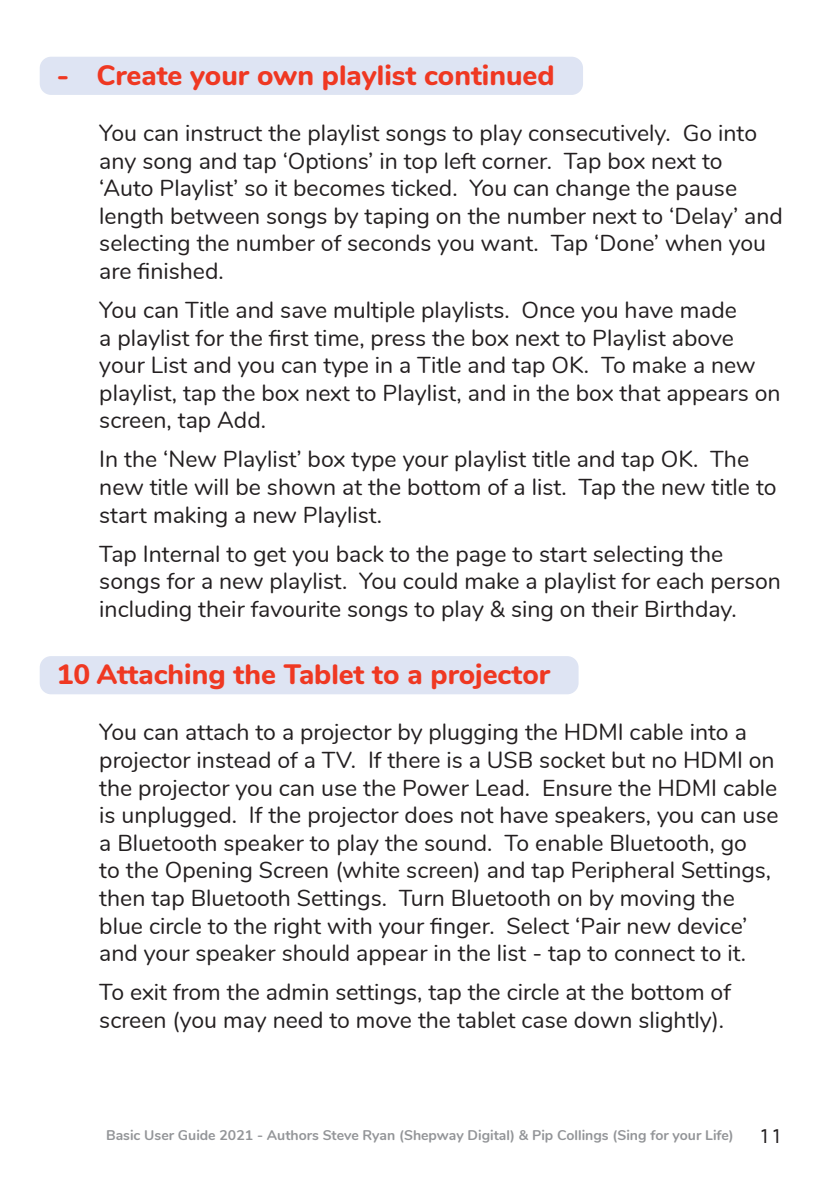
<style>
.page{position:relative;width:840px;height:1191px;background:#fff}
.page>*{position:absolute;margin:0;border:0;box-sizing:border-box;transform-origin:0 0}
.Heading_1{font:800 28px "Nunito";color:#ef3822}
.Text_1{font:23px/27.6px "Nunito";color:#231f20}
.t1{font:18px "Geneva";color:#231f20}
.t2{font:700 14px "Nunito";color:#939598}
</style>
<div class="page">
<div style="left:40px;top:57px;width:542px;height:38px;background:#dee4f3;border-radius:11px"></div>
<div style="left:40px;top:656px;width:538px;height:38px;background:#dee4f3;border-radius:11px"></div>
<p class="Heading_1" style="left:57px;top:55px;width:499px">- Create your own playlist continued</p>
<p class="Text_1" style="left:99px;top:118px;width:684px">You can instruct the playlist songs to play consecutively. Go into any song and tap ‘Options’ in top left corner. Tap box next to<br>‘Auto Playlist’ so it becomes ticked. You can change the pause length between songs by taping on the number next to ‘Delay’ and selecting the number of seconds you want. Tap ‘Done’ when you are finished.</p>
<p class="Text_1" style="left:99px;top:295px;width:682px">You can Title and save multiple playlists. Once you have made<br>a playlist for the first time, press the box next to Playlist above your List and you can type in a Title and tap OK. To make a new playlist, tap the box next to Playlist, and in the box that appears on screen, tap Add.</p>
<p class="Text_1" style="left:99px;top:444px;width:678px">In the ‘New Playlist’ box type your playlist title and tap OK. The new title will be shown at the bottom of a list. Tap the new title to start making a new Playlist.</p>
<p class="Text_1" style="left:99px;top:538px;width:682px">Tap Internal to get you back to the page to start selecting the songs for a new playlist. You could make a playlist for each person including their favourite songs to play &amp; sing on their Birthday.</p>
<p class="Heading_1" style="left:57px;top:654px;width:494px">10 Attaching the Tablet to a projector</p>
<p class="Text_1" style="left:99px;top:717px;width:680px">You can attach to a projector by plugging the HDMI cable into a projector instead of a TV. If there is a USB socket but no HDMI on the projector you can use the Power Lead. Ensure the HDMI cable is unplugged. If the projector does not have speakers, you can use a Bluetooth speaker to play the sound. To enable Bluetooth, go<br>to the Opening Screen (white screen) and tap Peripheral Settings, then tap Bluetooth Settings. Turn Bluetooth on by moving the blue circle to the right with your finger. Select ‘Pair new device’ and your speaker should appear in the list - tap to connect to it.</p>
<p class="Text_1" style="left:99px;top:977px;width:632px">To exit from the admin settings, tap the circle at the bottom of screen (you may need to move the tablet case down slightly).</p>
<p class="t2" style="left:106px;top:1124px;width:629px">Basic User Guide 2021 - Authors Steve Ryan (Shepway Digital) &amp; Pip Collings (Sing for your Life)</p>
<p class="t1" style="left:758px;top:1126px;width:26px">11</p>
</div>
